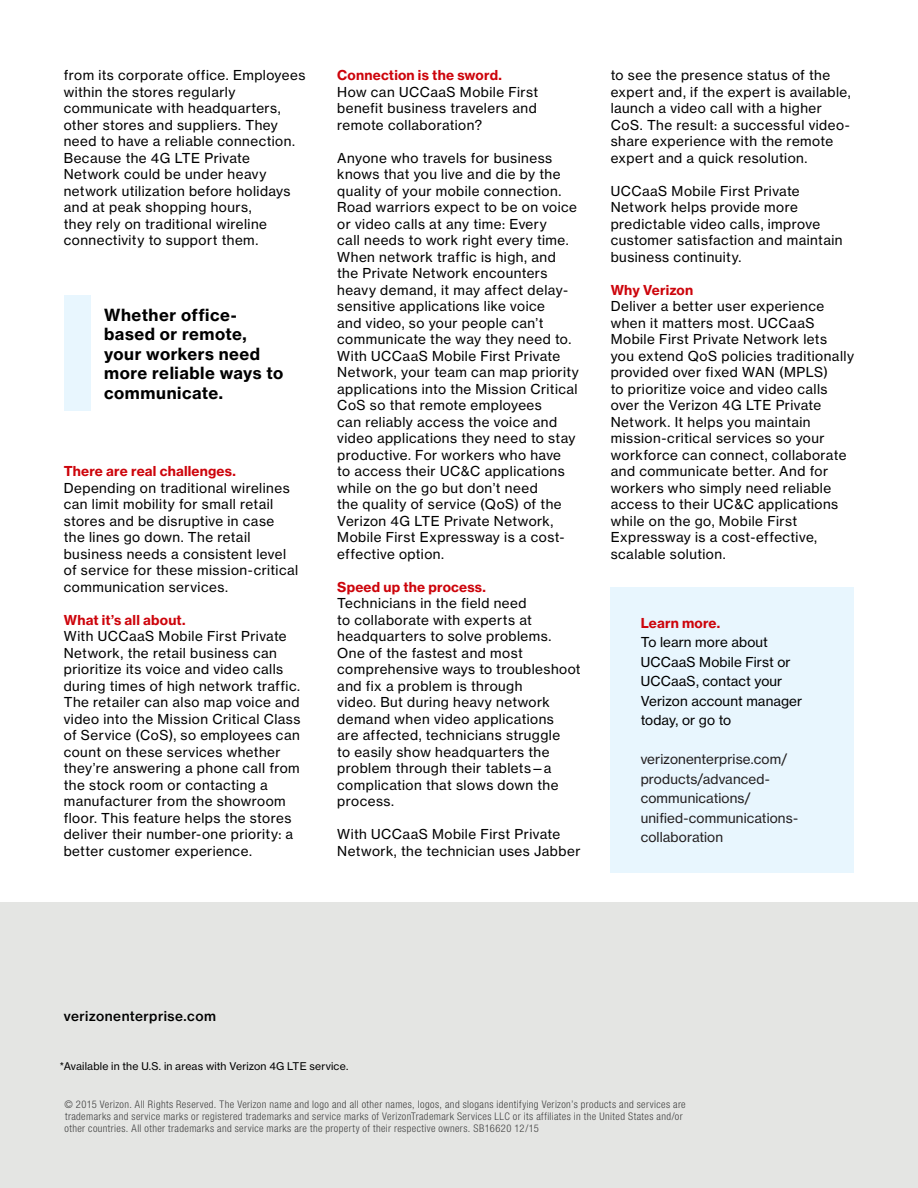
<style>
.page{position:relative;width:918px;height:1188px;background:#fff}
.page>*{position:absolute;margin:0;border:0;box-sizing:border-box;transform-origin:0 0}
.In-Line_Callout{font:16.5px/19.5px "N Haas Grotesk TX Std 75 Bd";letter-spacing:.03em;color:#000}
.Body_Copy{font:13.5px/16.5px "N Haas Grotesk TX Std 55 Rg";letter-spacing:.035em;color:#000}
.Call_to_Action_body{font:13.5px/19.5px "N Haas Grotesk TX Std 55 Rg";letter-spacing:.01em;color:#231f20}
.Subhead_1_red{font:13.5px "N Haas Grotesk TX Std 75 Bd";letter-spacing:.015em;color:#cd040b}
.Call_to_Action_body-2{font:13.5px/19.5px "N Haas Grotesk TX Std 55 Rg";letter-spacing:.01em;color:#000}
.URL{font:13.5px "N Haas Grotesk TX Std 65 Md";letter-spacing:.035em;color:#000}
.Call_to_Action_subhe{font:13.5px "N Haas Grotesk TX Std 75 Bd";letter-spacing:.01em;color:#cd040b}
.Legal{font:300 condensed 10.5px/12px "Helvetica Neue LT Std";letter-spacing:.04em;color:#404040}
.Endnote{font:10.5px "N Haas Grotesk TX Std 55 Rg";letter-spacing:.015em;color:#000}
</style>
<div class="page">
<div style="left:64px;top:296px;width:27px;height:115px;background:#e8f6fe"></div>
<div style="left:0;top:902px;width:918px;height:286px;background:#e4e5e3"></div>
<div style="left:611px;top:587px;width:243px;height:285px;background:#e8f6fe"></div>
<p class="Body_Copy" style="left:64px;top:67px;width:243px">from its corporate office. Employees within the stores regularly communicate with headquarters, other stores and suppliers. They need to have a reliable connection.<br>Because the 4G LTE Private<br>Network could be under heavy network utilization before holidays and at peak shopping hours,<br>they rely on traditional wireline connectivity to support them.</p>
<p class="In-Line_Callout" style="left:104px;top:305px;width:180px">Whether office&shy;based or remote, your workers need more reliable ways to communicate.</p>
<p class="Subhead_1_red" style="left:64px;top:463px;width:174px">There are real challenges.</p>
<p class="Body_Copy" style="left:64px;top:480px;width:236px">Depending on traditional wirelines can limit mobility for small retail stores and be disruptive in case the lines go down. The retail business needs a consistent level of service for these mission-critical communication services.</p>
<p class="Subhead_1_red" style="left:64px;top:611px;width:123px">What it’s all about.</p>
<p class="Body_Copy" style="left:64px;top:628px;width:238px">With UCCaaS Mobile First Private Network, the retail business can prioritize its voice and video calls during times of high network traffic.<br>The retailer can also map voice and video into the Mission Critical Class of Service (CoS), so employees can count on these services whether they’re answering a phone call from the stock room or contacting a manufacturer from the showroom floor. This feature helps the stores deliver their number-one priority: a better customer experience.</p>
<p class="Subhead_1_red" style="left:337px;top:67px;width:166px">Connection is the sword.</p>
<p class="Body_Copy" style="left:337px;top:84px;width:202px;text-align:justify">How can UCCaaS Mobile First benefit business travelers and remote collaboration?</p>
<p class="Body_Copy" style="left:337px;top:150px;width:243px">Anyone who travels for business knows that you live and die by the quality of your mobile connection.<br>Road warriors expect to be on voice or video calls at any time: Every<br>call needs to work right every time.<br>When network traffic is high, and the Private Network encounters heavy demand, it may affect delay&shy;sensitive applications like voice<br>and video, so your people can’t communicate the way they need to.<br>With UCCaaS Mobile First Private<br>Network, your team can map priority applications into the Mission Critical<br>CoS so that remote employees<br>can reliably access the voice and video applications they need to stay productive. For workers who have<br>to access their UC&amp;C applications while on the go but don’t need<br>the quality of service (QoS) of the<br>Verizon 4G LTE Private Network,<br>Mobile First Expressway is a cost&shy;effective option.</p>
<p class="Subhead_1_red" style="left:337px;top:578px;width:150px">Speed up the process.</p>
<p class="Body_Copy" style="left:337px;top:595px;width:245px">Technicians in the field need<br>to collaborate with experts at headquarters to solve problems.<br>One of the fastest and most comprehensive ways to troubleshoot and fix a problem is through<br>video. But during heavy network demand when video applications<br>are affected, technicians struggle<br>to easily show headquarters the problem through their tablets—a complication that slows down the process.</p>
<p class="Body_Copy" style="left:337px;top:826px;width:245px">With UCCaaS Mobile First Private<br>Network, the technician uses Jabber</p>
<p class="Body_Copy" style="left:611px;top:67px;width:242px">to see the presence status of the expert and, if the expert is available, launch a video call with a higher CoS. The result: a successful video&shy;share experience with the remote expert and a quick resolution.</p>
<p class="Body_Copy" style="left:611px;top:183px;width:233px">UCCaaS Mobile First Private<br>Network helps provide more predictable video calls, improve customer satisfaction and maintain business continuity.</p>
<p class="Subhead_1_red" style="left:611px;top:281px;width:84px">Why Verizon</p>
<p class="Body_Copy" style="left:611px;top:298px;width:245px">Deliver a better user experience when it matters most. UCCaaS<br>Mobile First Private Network lets<br>you extend QoS policies traditionally provided over fixed WAN (MPLS)<br>to prioritize voice and video calls over the Verizon 4G LTE Private<br>Network. It helps you maintain mission-critical services so your workforce can connect, collaborate and communicate better. And for workers who simply need reliable access to their UC&amp;C applications while on the go, Mobile First<br>Expressway is a cost-effective, scalable solution.</p>
<p class="Call_to_Action_subhe" style="left:641px;top:614px;width:81px">Learn more.</p>
<p class="Call_to_Action_body-2" style="left:641px;top:633px;width:163px">To learn more about<br>UCCaaS Mobile First or<br>UCCaaS, contact your<br>Verizon account manager today, or go to</p>
<p class="Call_to_Action_body" style="left:641px;top:750px;width:159px">verizonenterprise.com/ products/advanced&shy;communications/ unified-communications&shy;collaboration</p>
<p class="URL" style="left:64px;top:1007px;width:154px">verizonenterprise.com</p>
<p class="Endnote" style="left:60px;top:1060px;width:290px">*Available in the U.S. in areas with Verizon 4G LTE service.</p>
<p class="Legal" style="left:64px;top:1098px;width:623px">© 2015 Verizon. All Rights Reserved. The Verizon name and logo and all other names, logos, and slogans identifying Verizon’s products and services are trademarks and service marks or registered trademarks and service marks of VerizonTrademark Services LLC or its affiliates in the United States and/or other countries. All other trademarks and service marks are the property of their respective owners. SB16620 12/15</p>
</div>
